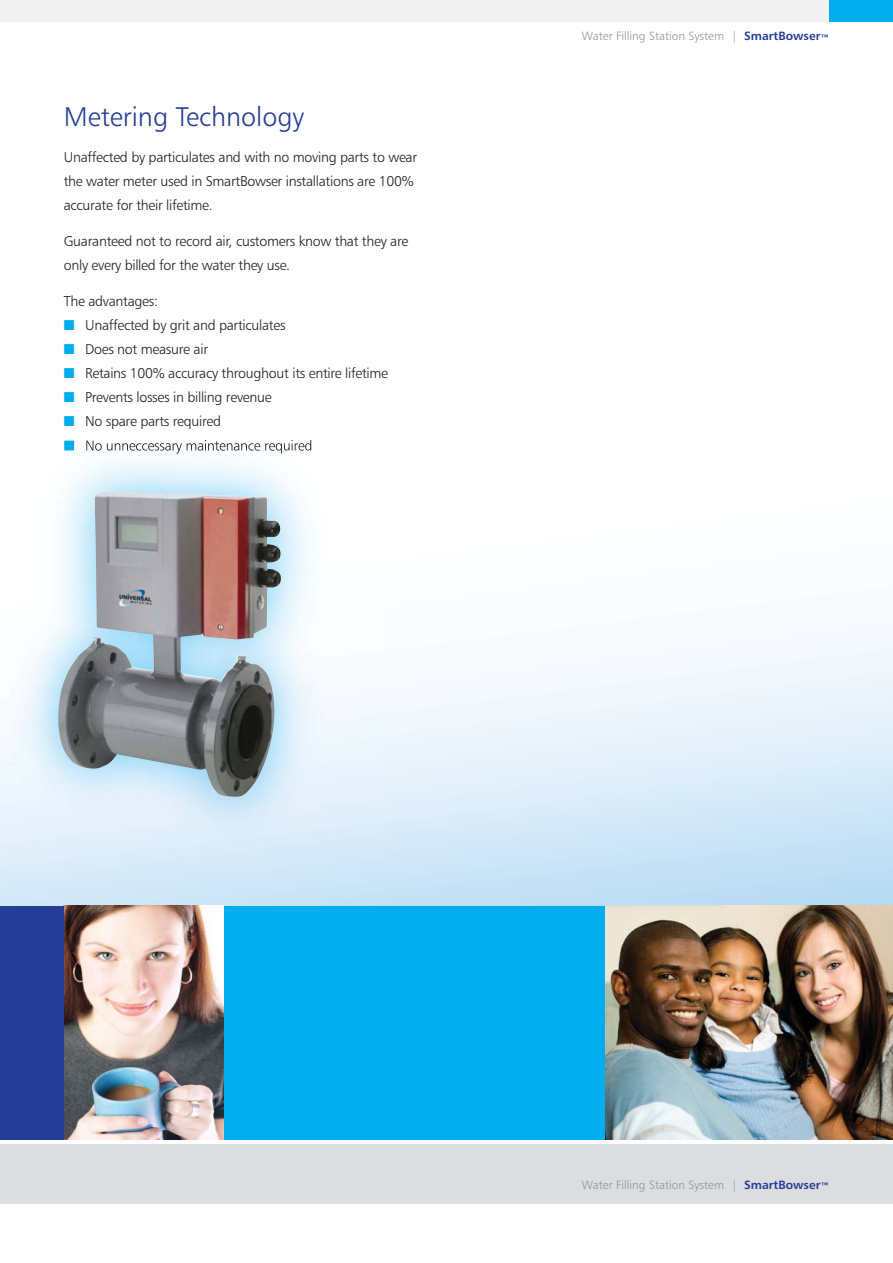
<style>
.page{position:relative;width:893px;height:1263px;background:#fff}
.page>*{position:absolute;margin:0;border:0;box-sizing:border-box;transform-origin:0 0}
.t1{font:27px "Humanist 777 BT Light B";color:#253c98}
.t2{font:14.25px/24px "Humanist 777 BT Light B";letter-spacing:-.02em;color:#231f20}
.t3{font:12px "Humanist 777 BT Light B";color:#939598}
.s1{color:#00aeef}
.s2{font-family:"Humanist 777 BT Bold B";color:#253c98}
</style>
<div class="page">
<img style="left:0;top:21px;width:893px;height:885px">
<div style="left:0;top:906px;width:893px;height:234px;background:#00aeef"></div>
<img style="left:64px;top:906px;width:160px;height:234px">
<div style="left:0;top:906px;width:64px;height:234px;background:#253c98"></div>
<img style="left:606px;top:906px;width:287px;height:234px">
<div style="left:0;top:0;width:893px;height:21px;background:#f1f1f2"></div>
<div style="left:829px;top:0;width:64px;height:21px;background:#00aeef"></div>
<div style="left:0;top:1144px;width:893px;height:59px;background:#dcddde"></div>
<img style="left:0;top:437px;width:383px;height:434px">
<svg style="left:64px;top:441px;width:10px;height:9px"></svg>
<img style="left:86px;top:441px;width:106px;height:13px">
<img style="left:58px;top:491px;width:223px;height:306px">
<h1 class="t1" style="left:64px;top:106px;width:242px">Metering Technology</h1>
<p class="t2" style="left:64px;top:147px;width:355px">Unaff ected by particulates and with no moving parts to wear the water meter used in SmartBowser installations are 100% accurate for their lifetime.</p>
<p class="t2" style="left:64px;top:231px;width:346px">Guaranteed not to record air, customers know that they are only every billed for the water they use.</p>
<p class="t2" style="left:64px;top:291px;width:96px">The advantages:</p>
<p class="t2" style="left:64px;top:315px;width:223px"><span class="s1">■</span> Unaff ected by grit and particulates</p>
<p class="t2" style="left:64px;top:339px;width:146px"><span class="s1">■</span> Does not measure air</p>
<p class="t2" style="left:64px;top:363px;width:326px"><span class="s1">■</span> Retains 100% accuracy throughout its entire lifetime</p>
<p class="t2" style="left:64px;top:387px;width:209px"><span class="s1">■</span> Prevents losses in billing revenue</p>
<p class="t2" style="left:64px;top:411px;width:159px"><span class="s1">■</span> No spare parts required</p>
<p class="t3" style="left:582px;top:31px;width:249px">Water Filling Station System | <span class="s2">SmartBowser</span><sub>™</sub></p>
<p class="t3" style="left:582px;top:1180px;width:249px">Water Filling Station System | <span class="s2">SmartBowser</span><sub>™</sub></p>
</div>
